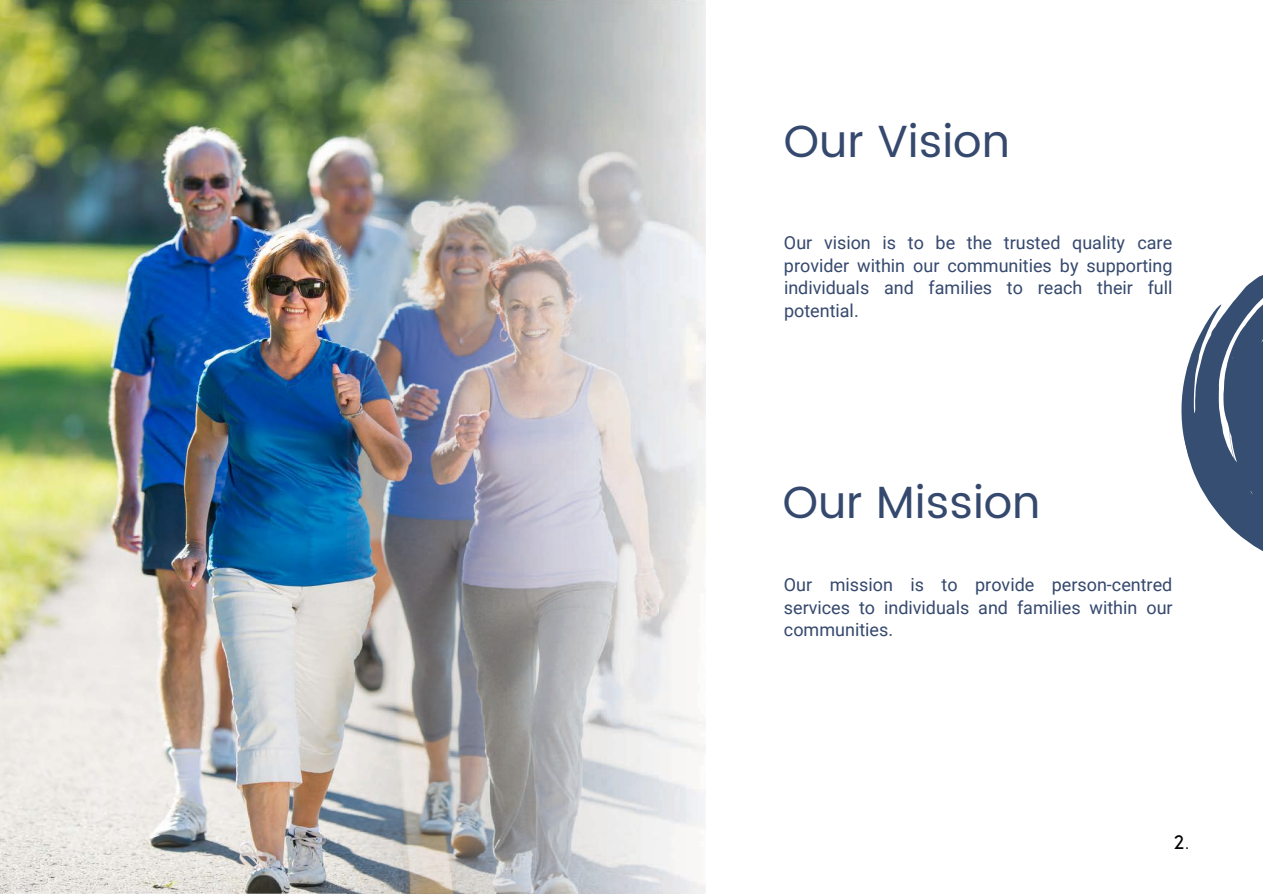
<style>
.page{position:relative;width:1263px;height:894px;background:#fff}
.page>*{position:absolute;margin:0;border:0;box-sizing:border-box;transform-origin:0 0}
.t1{font:45px "Poppins";color:#35486d}
.t2{font:600 21px "Kiona";color:#000}
.t3{font:18px/22.5px "Roboto";color:#35486d;text-align:justify}
</style>
<div class="page">
<img style="left:0;top:0;width:348px;height:893px">
<img style="left:348px;top:0;width:358px;height:893px">
<svg style="left:1181px;top:275px;width:82px;height:277px"></svg>
<h1 class="t1" style="left:784px;top:115px;width:228px">Our Vision</h1>
<p class="t3" style="left:784px;top:231px;width:390px">Our vision is to be the trusted quality care provider within our communities by supporting individuals and families to reach their full potential.</p>
<h1 class="t1" style="left:783px;top:476px;width:259px">Our Mission</h1>
<p class="t3" style="left:784px;top:573px;width:390px">Our mission is to provide person-centred services to individuals and families within our communities.</p>
<p class="t2" style="left:1173px;top:827px;width:18px">2.</p>
</div>
